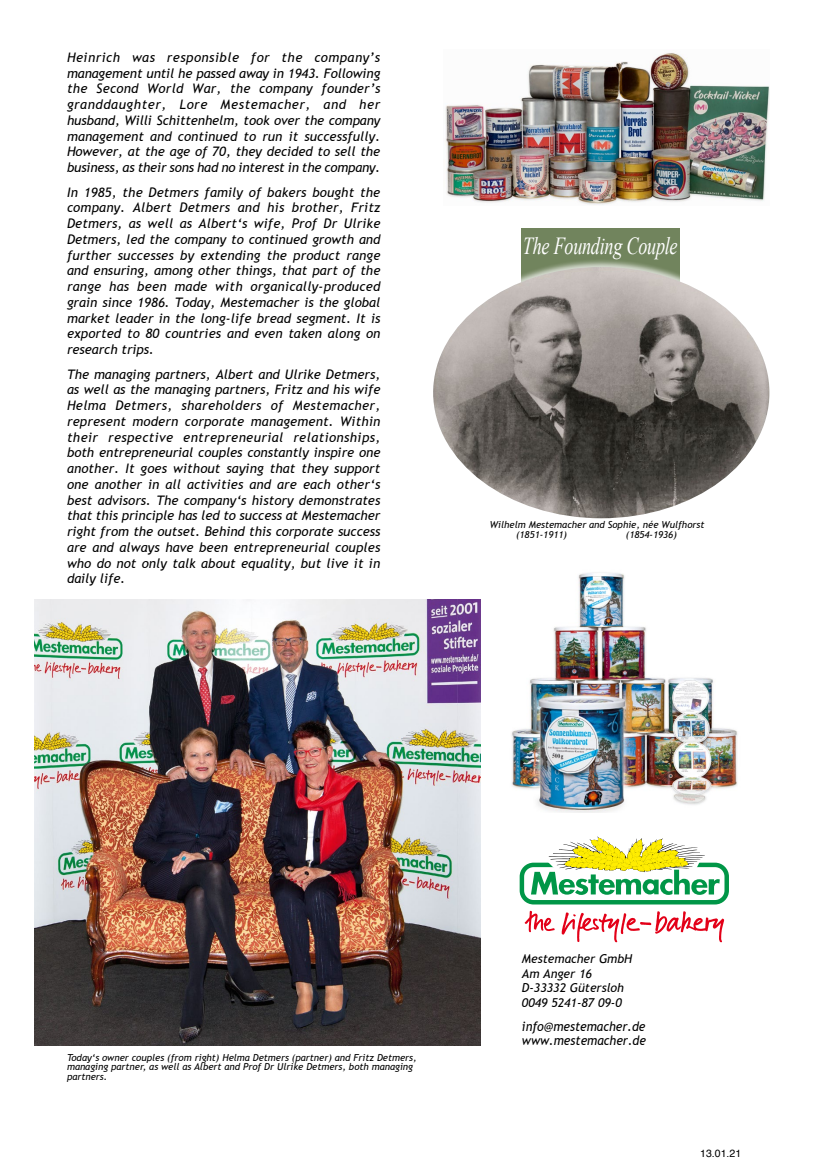
<style>
.page{position:relative;width:834px;height:1162px;background:#fff}
.page>*{position:absolute;margin:0;border:0;box-sizing:border-box;transform-origin:0 0}
.t1{font:italic 24.5px "Times New Roman";letter-spacing:-.015em;color:#fff;scale:.74 1}
.t2{font:italic 13.12px/15.8px "Trebuchet MS";color:#000;text-align:justify}
.t3{font:italic 13.12px/14.7px "Trebuchet MS";color:#000;scale:.94 1}
.t4{font:italic 12.25px/14.9px "Trebuchet MS";color:#000}
.t5{font:10.5px "Helvetica";color:#000}
.t6{font:italic 9.62px/9.6px "Trebuchet MS";color:#000}
</style>
<div class="page">
<img style="left:35px;top:599px;width:445px;height:447px">
<img style="left:511px;top:573px;width:227px;height:239px">
<div style="left:519px;top:863px;width:209px;height:41px;border:4px solid #009647;border-radius:12px"></div>
<svg style="left:531px;top:836px;width:188px;height:59px"></svg>
<svg style="left:524px;top:911px;width:30px;height:21px"></svg>
<svg style="left:561px;top:911px;width:163px;height:31px"></svg>
<img style="left:445px;top:53px;width:324px;height:152px">
<div style="left:520px;top:228px;width:159px;height:230px;background:#71845d"></div>
<div style="left:427px;top:258px;width:347px;height:263px;background:#fff;opacity:.75"></div>
<img style="left:433px;top:267px;width:336px;height:251px">
<p class="t2" style="left:67px;top:49px;width:315px">Heinrich was responsible for the company’s management until he passed away in 1943. Following the Second World War, the company founder’s granddaughter, Lore Mestemacher, and her husband, Willi Schittenhelm, took over the company management and continued to run it successfully.<br>However, at the age of 70, they decided to sell the business, as their sons had no interest in the company.</p>
<p class="t2" style="left:67px;top:184px;width:315px">In 1985, the Detmers family of bakers bought the company. Albert Detmers and his brother, Fritz Detmers, as well as Albert‘s wife, Prof Dr Ulrike Detmers, led the company to continued growth and further successes by extending the product range and ensuring, among other things, that part of the range has been made with organically-produced grain since 1986. Today, Mestemacher is the global market leader in the long-life bread segment. It is exported to 80 countries and even taken along on research trips.</p>
<p class="t2" style="left:67px;top:366px;width:315px">The managing partners, Albert and Ulrike Detmers, as well as the managing partners, Fritz and his wife Helma Detmers, shareholders of Mestemacher, represent modern corporate management. Within their respective entrepreneurial relationships, both entrepreneurial couples constantly inspire one another. It goes without saying that they support one another in all activities and are each other‘s best advisors. The company‘s history demonstrates that this principle has led to success at Mestemacher right from the outset. Behind this corporate success are and always have been entrepreneurial couples who do not only talk about equality, but live it in daily life.</p>
<h1 class="t1" style="left:523px;top:229px;width:210px">The Founding Couple</h1>
<p class="t6" style="left:516px;top:519px;width:190px;line-height:10.5px;text-indent:-26px">Wilhelm Mestemacher and Sophie, née Wulfhorst (1851-1911)</p>
<p class="t6" style="left:625px;top:530px;width:52px">(1854-1936)</p>
<p class="t6" style="left:67px;top:1052px;width:351px">Today‘s owner couples (from right) Helma Detmers (partner) and Fritz Detmers, managing partner, as well as Albert and Prof Dr Ulrike Detmers, both managing partners.</p>
<p class="t4" style="left:522px;top:951px;width:112px">Mestemacher GmbH<br>Am Anger 16<br>D-33332 Gütersloh<br>0049 5241-87 09-0</p>
<p class="t3" style="left:522px;top:1019px;width:133px">info@mestemacher.de www.mestemacher.de</p>
<p class="t5" style="left:700px;top:1145px;width:42px">13.01.21</p>
</div>
